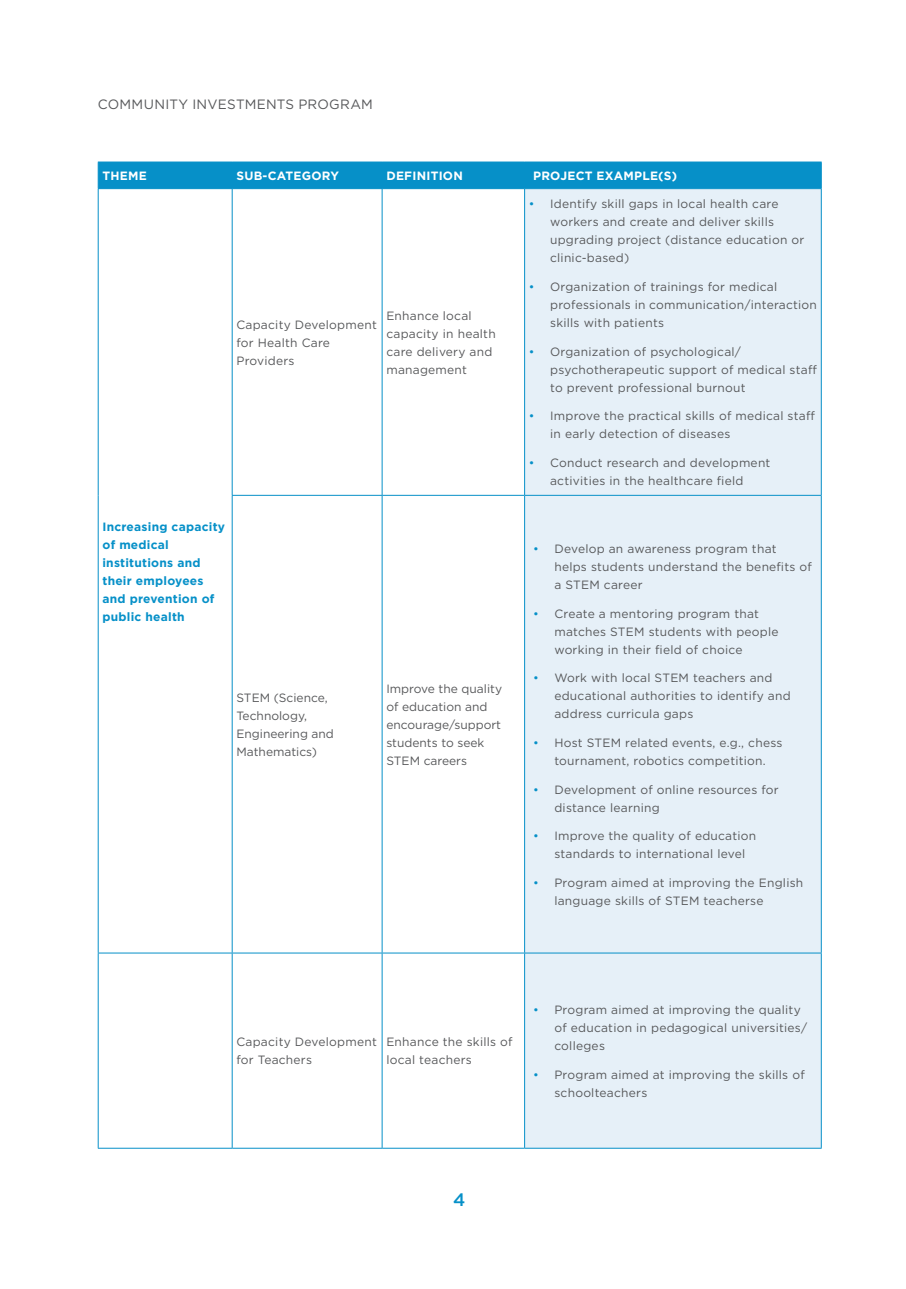
<style>
.page{position:relative;width:906px;height:1289px;background:#fff}
.page>*{position:absolute;margin:0;border:0;box-sizing:border-box;transform-origin:0 0}
.t1{font:500 18px "Gotham";color:#0690c8}
.t2{font:13.5px "Gotham";letter-spacing:.02em;color:#57585a}
.t3{font:12px/18px "Gotham";letter-spacing:.02em;color:#57585a}
.t4{font:12px/18px "Gotham";color:#57585a}
.t5{font:700 12px/18px "Gotham";letter-spacing:.02em;color:#0690c8}
.t6{font:700 12px "Gotham";letter-spacing:.02em;color:#fff}
.s1{color:#0690c8}
</style>
<div class="page">
<div style="left:525px;top:189px;width:296px;height:958px;background:#e6f0f8"></div>
<hr style="left:98px;top:952px;width:134px;height:1px;background:#0690c8">
<hr style="left:98px;top:1147px;width:134px;height:1px;background:#0690c8">
<hr style="left:232px;top:495px;width:150px;height:1px;background:#0690c8">
<hr style="left:382px;top:495px;width:142px;height:1px;background:#0690c8">
<hr style="left:524px;top:495px;width:297px;height:1px;background:#0690c8">
<hr style="left:232px;top:952px;width:150px;height:1px;background:#0690c8">
<hr style="left:382px;top:952px;width:142px;height:1px;background:#0690c8">
<hr style="left:524px;top:952px;width:297px;height:1px;background:#0690c8">
<hr style="left:232px;top:1147px;width:150px;height:1px;background:#0690c8">
<hr style="left:382px;top:1147px;width:142px;height:1px;background:#0690c8">
<hr style="left:524px;top:1147px;width:297px;height:1px;background:#0690c8">
<hr style="left:98px;top:189px;width:1px;height:306px;background:#0690c8">
<hr style="left:98px;top:495px;width:1px;height:457px;background:#0690c8">
<hr style="left:98px;top:953px;width:1px;height:194px;background:#0690c8">
<hr style="left:232px;top:189px;width:1px;height:306px;background:#0690c8">
<hr style="left:382px;top:189px;width:1px;height:306px;background:#0690c8">
<hr style="left:524px;top:189px;width:1px;height:306px;background:#0690c8">
<hr style="left:821px;top:189px;width:1px;height:306px;background:#0690c8">
<hr style="left:232px;top:495px;width:1px;height:457px;background:#0690c8">
<hr style="left:382px;top:495px;width:1px;height:457px;background:#0690c8">
<hr style="left:524px;top:495px;width:1px;height:457px;background:#0690c8">
<hr style="left:821px;top:495px;width:1px;height:457px;background:#0690c8">
<hr style="left:232px;top:953px;width:1px;height:194px;background:#0690c8">
<hr style="left:382px;top:953px;width:1px;height:194px;background:#0690c8">
<hr style="left:524px;top:953px;width:1px;height:194px;background:#0690c8">
<hr style="left:821px;top:953px;width:1px;height:194px;background:#0690c8">
<div style="left:98px;top:162px;width:724px;height:27px;background:#0690c8"></div>
<p class="t2" style="left:98px;top:95px;width:277px">COMMUNITY INVESTMENTS PROGRAM</p>
<p class="t6" style="left:102px;top:168px;width:46px">THEME</p>
<p class="t6" style="left:236px;top:168px;width:104px">SUB-CATEGORY</p>
<p class="t6" style="left:386px;top:168px;width:78px">DEFINITION</p>
<p class="t6" style="left:533px;top:168px;width:145px">PROJECT EXAMPLE(S)</p>
<p class="t3" style="left:236px;top:315px;width:142px">Capacity Development for Health Care<br>Providers</p>
<p class="t3" style="left:386px;top:306px;width:111px">Enhance local capacity in health care delivery and management</p>
<p class="t5" style="left:102px;top:517px;width:124px">Increasing capacity of medical institutions and their employees and prevention of public health</p>
<p class="t4" style="left:236px;top:688px;width:99px">STEM (Science,<br>Technology,<br>Engineering and<br>Mathematics)</p>
<p class="t4" style="left:386px;top:679px;width:117px">Improve the quality of education and encourage/support students to seek<br>STEM careers</p>
<p class="t3" style="left:550px;top:195px;width:256px;text-indent:-21px"><span class="s1">•</span> Identify skill gaps in local health care workers and create and deliver skills upgrading project (distance education or clinic-based)</p>
<p class="t3" style="left:550px;top:277px;width:268px;text-indent:-21px"><span class="s1">•</span> Organization of trainings for medical professionals in communication/interaction skills with patients</p>
<p class="t3" style="left:550px;top:342px;width:268px;text-indent:-21px"><span class="s1">•</span> Organization of psychological/ psychotherapeutic support of medical staff to prevent professional burnout</p>
<p class="t3" style="left:550px;top:407px;width:266px;text-indent:-21px"><span class="s1">•</span> Improve the practical skills of medical staff in early detection of diseases</p>
<p class="t3" style="left:529px;top:453px;width:243px;text-align:center"><span class="s1">•</span> Conduct research and development activities in the healthcare field</p>
<p class="t3" style="left:554px;top:539px;width:259px;text-indent:-21px"><span class="s1">•</span> Develop an awareness program that helps students understand the benefits of a STEM career</p>
<p class="t3" style="left:554px;top:604px;width:226px;text-indent:-21px"><span class="s1">•</span> Create a mentoring program that matches STEM students with people working in their field of choice</p>
<p class="t3" style="left:554px;top:668px;width:238px;text-indent:-21px"><span class="s1">•</span> Work with local STEM teachers and educational authorities to identify and address curricula gaps</p>
<p class="t3" style="left:533px;top:733px;width:251px;text-align:center"><span class="s1">•</span> Host STEM related events, e.g., chess tournament, robotics competition.</p>
<p class="t3" style="left:554px;top:780px;width:226px;text-indent:-21px"><span class="s1">•</span> Development of online resources for distance learning</p>
<p class="t3" style="left:554px;top:826px;width:203px;text-indent:-21px"><span class="s1">•</span> Improve the quality of education standards to international level</p>
<p class="t3" style="left:554px;top:873px;width:250px;text-indent:-21px"><span class="s1">•</span> Program aimed at improving the English language skills of STEM teacherse</p>
<p class="t3" style="left:236px;top:1032px;width:142px">Capacity Development for Teachers</p>
<p class="t3" style="left:386px;top:1032px;width:128px">Enhance the skills of local teachers</p>
<p class="t3" style="left:554px;top:1000px;width:254px;text-indent:-21px"><span class="s1">•</span> Program aimed at improving the quality of education in pedagogical universities/ colleges</p>
<p class="t3" style="left:554px;top:1065px;width:252px;text-indent:-21px"><span class="s1">•</span> Program aimed at improving the skills of schoolteachers</p>
<h1 class="t1" style="left:453px;top:1187px;width:14px">4</h1>
</div>
